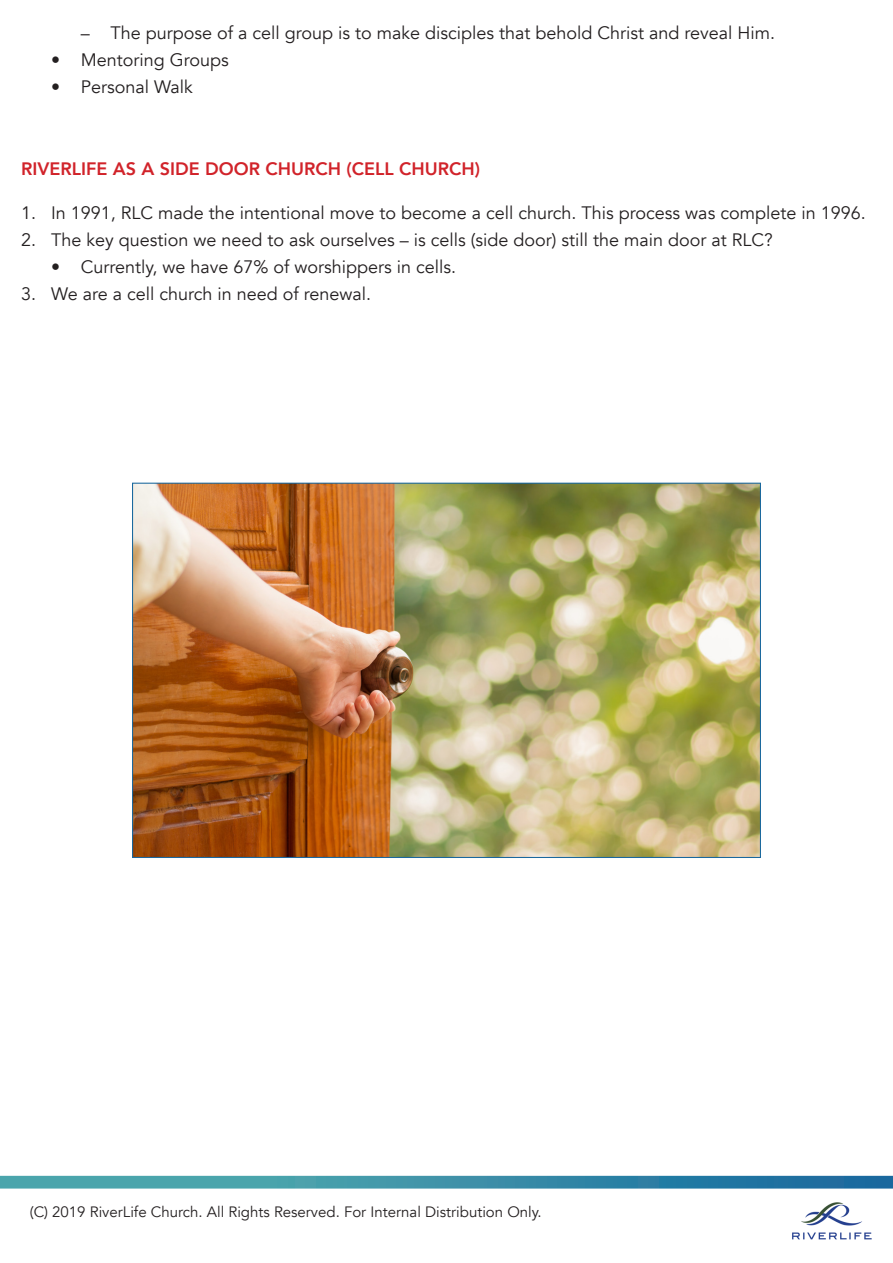
<style>
.page{position:relative;width:893px;height:1263px;background:#fff}
.page>*{position:absolute;margin:0;border:0;box-sizing:border-box;transform-origin:0 0}
.t1{font:18px "Avenir";color:#231f20}
.Summary_Header_1{font:800 18px "Avenir";color:#d1232a}
.t2{font:15px "Avenir";color:#231f20}
</style>
<div class="page">
<svg style="left:0;top:1176px;width:893px;height:12px;background:#388ea7"></svg>
<img style="left:792px;top:1202px;width:80px;height:38px">
<img style="left:134px;top:485px;width:625px;height:371px">
<p class="t1" style="left:81px;top:22px;width:696px">– The purpose of a cell group is to make disciples that behold Christ and reveal Him.</p>
<p class="t1" style="left:51px;top:49px;width:179px">• Mentoring Groups</p>
<p class="t1" style="left:51px;top:76px;width:143px">• Personal Walk</p>
<p class="Summary_Header_1" style="left:21px;top:155px;width:460px">RIVERLIFE AS A SIDE DOOR CHURCH (CELL CHURCH)</p>
<p class="t1" style="left:21px;top:202px;width:846px">1. In 1991, RLC made the intentional move to become a cell church. This process was complete in 1996.</p>
<p class="t1" style="left:21px;top:229px;width:753px">2. The key question we need to ask ourselves – is cells (side door) still the main door at RLC?</p>
<p class="t1" style="left:51px;top:256px;width:407px">• Currently, we have 67% of worshippers in cells.</p>
<p class="t1" style="left:21px;top:283px;width:351px">3. We are a cell church in need of renewal.</p>
<p class="t2" style="left:30px;top:1203px;width:514px">(C) 2019 RiverLife Church. All Rights Reserved. For Internal Distribution Only.</p>
</div>
